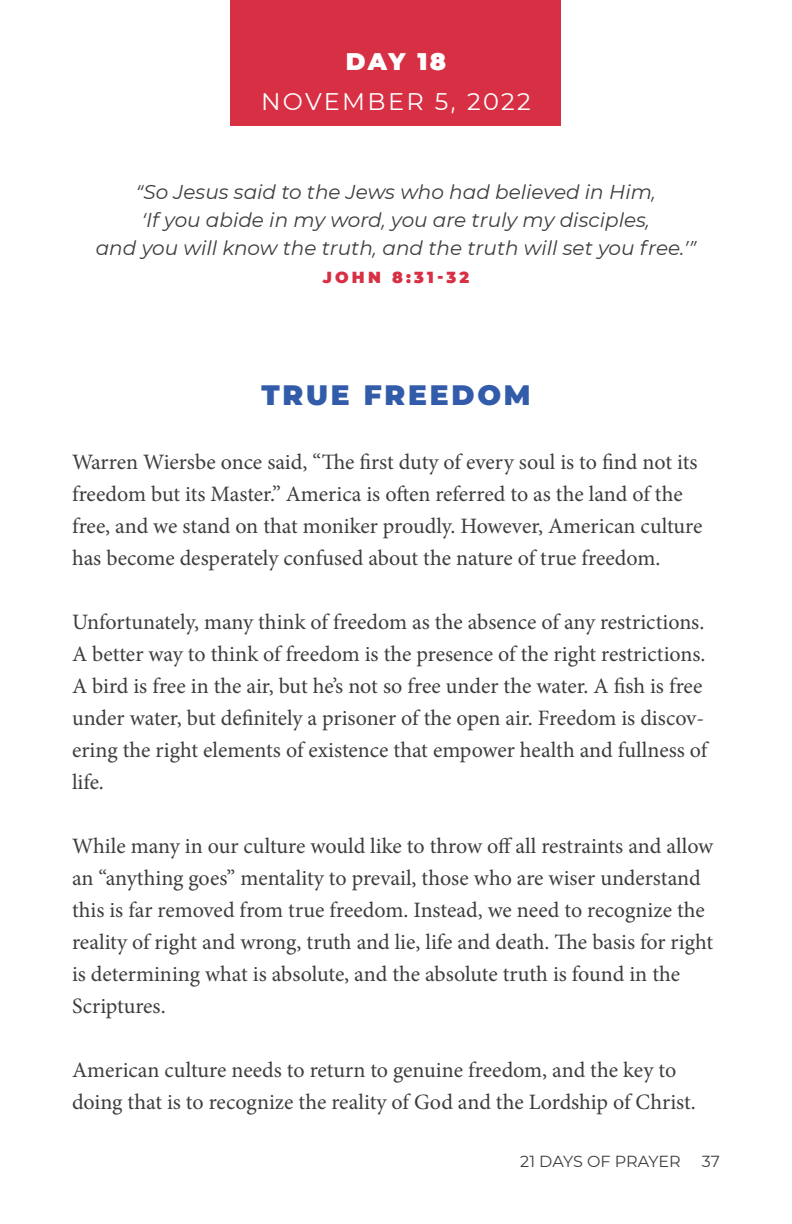
<style>
.page{position:relative;width:792px;height:1224px;background:#fff}
.page>*{position:absolute;margin:0;border:0;box-sizing:border-box;transform-origin:0 0}
.t1{font:900 28px "CMG Sans";letter-spacing:.1em;color:#325ca9}
.t2{font:24px "CMG Sans";letter-spacing:.1em;color:#fff}
.t3{font:900 24px "CMG Sans";color:#fff}
.t4{font:22px/32px "Minion Pro";letter-spacing:-.005em;color:#3e3e3f}
.t5{font:italic 20px/28px "CMG Sans";color:#3e3e3f;text-align:center}
.t6{font:16px "CMG Sans";letter-spacing:-.01em;color:#3e3e3f}
.t7{font:900 16px "CMG Sans";letter-spacing:.2em;color:#d72f44}
</style>
<div class="page">
<div style="left:231px;top:0;width:330px;height:126px;background:#d72f44"></div>
<p class="t3" style="left:346px;top:43px;width:102px">DAY 18</p>
<p class="t2" style="left:261px;top:85px;width:271px">NOVEMBER 5, 2022</p>
<p class="t5" style="left:96px;top:178px;width:602px">“So Jesus said to the Jews who had believed in Him,<br>‘If you abide in my word, you are truly my disciples,<br>and you will know the truth, and the truth will set you free.’”</p>
<p class="t7" style="left:323px;top:266px;width:148px">JOHN 8:31-32</p>
<p class="t1" style="left:261px;top:374px;width:271px">TRUE FREEDOM</p>
<p class="t4" style="left:72px;top:446px;width:632px">Warren Wiersbe once said, “The first duty of every soul is to find not its freedom but its Master.” America is often referred to as the land of the free, and we stand on that moniker proudly. However, American culture has become desperately confused about the nature of true freedom.</p>
<p class="t4" style="left:72px;top:606px;width:637px">Unfortunately, many think of freedom as the absence of any restrictions.<br>A better way to think of freedom is the presence of the right restrictions.<br>A bird is free in the air, but he’s not so free under the water. A fish is free under water, but definitely a prisoner of the open air. Freedom is discov&shy;ering the right elements of existence that empower health and fullness of life.</p>
<p class="t4" style="left:72px;top:830px;width:643px">While many in our culture would like to throw off all restraints and allow an “anything goes” mentality to prevail, those who are wiser understand this is far removed from true freedom. Instead, we need to recognize the reality of right and wrong, truth and lie, life and death. The basis for right is determining what is absolute, and the absolute truth is found in the Scriptures.</p>
<p class="t4" style="left:72px;top:1054px;width:625px">American culture needs to return to genuine freedom, and the key to doing that is to recognize the reality of God and the Lordship of Christ.</p>
<p class="t6" style="left:520px;top:1151px;width:162px">21 DAYS OF PRAYER</p>
<p class="t6" style="left:702px;top:1151px;width:20px">37</p>
</div>
